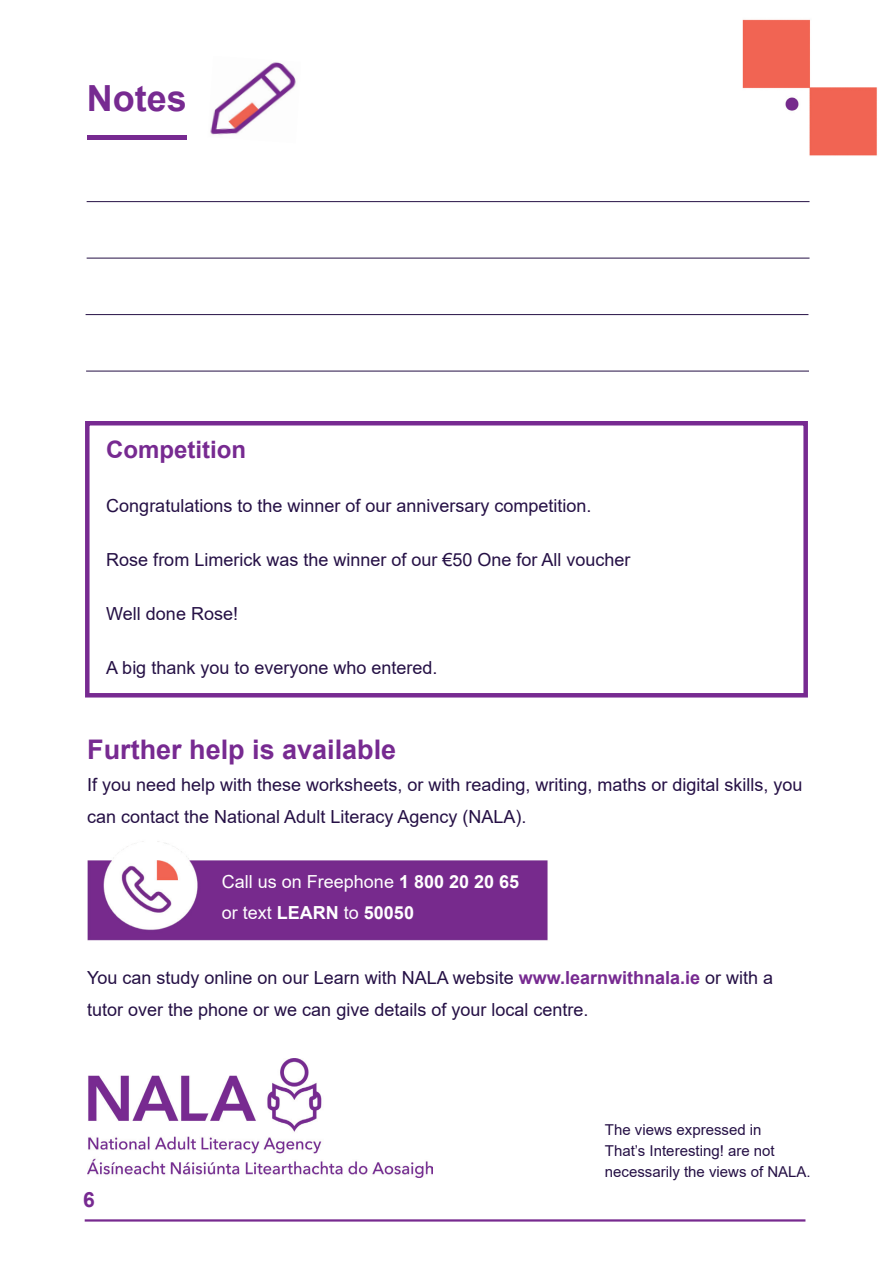
<style>
.page{position:relative;width:893px;height:1263px;background:#fff}
.page>*{position:absolute;margin:0;border:0;box-sizing:border-box;transform-origin:0 0}
.t1{font:700 36px "Arial";color:#772a91}
.t2{font:700 27px "Arial";color:#772a91}
.t3{font:700 24px "Arial";color:#772a91}
.t4{font:700 21px "Arial";color:#772a91}
.t5{font:18px/32.4px "Arial";color:#251045}
.t6{font:18px/31.5px "Arial";color:#fff}
.t7{font:15px/21px "Arial";color:#251045}
.s1{font-weight:700}
.s2{font-weight:700;color:#772a91}
</style>
<div class="page">
<hr style="left:85px;top:1219px;width:720px;height:2px;background:#772a8f">
<img style="left:742px;top:19px;width:135px;height:137px">
<img style="left:87px;top:841px;width:461px;height:100px">
<hr style="left:87px;top:201px;width:722px;height:1px;background:#251045">
<hr style="left:87px;top:258px;width:722px;height:1px;background:#251045">
<hr style="left:86px;top:314px;width:722px;height:1px;background:#251045">
<hr style="left:86px;top:371px;width:723px;height:1px;background:#251045">
<img style="left:87px;top:1058px;width:345px;height:120px">
<img style="left:210px;top:62px;width:86px;height:73px">
<div style="left:87px;top:135px;width:100px;height:5px;background:#772a91"></div>
<div style="left:85px;top:421px;width:723px;height:276px;border:4px solid #772a91"></div>
<h1 class="t1" style="left:87px;top:73px;width:102px">Notes</h1>
<h3 class="t3" style="left:106px;top:432px;width:141px">Competition</h3>
<p class="t5" style="left:106px;top:489px;width:487px">Congratulations to the winner of our anniversary competition.</p>
<p class="t5" style="left:106px;top:543px;width:526px">Rose from Limerick was the winner of our €50 One for All voucher</p>
<p class="t5" style="left:106px;top:597px;width:133px">Well done Rose!</p>
<p class="t5" style="left:106px;top:651px;width:333px">A big thank you to everyone who entered.</p>
<h2 class="t2" style="left:87px;top:731px;width:311px">Further help is available</h2>
<p class="t5" style="left:87px;top:768px;width:717px">If you need help with these worksheets, or with reading, writing, maths or digital skills, you can contact the National Adult Literacy Agency (NALA).</p>
<p class="t6" style="left:222px;top:866px;width:299px">Call us on Freephone <span class="s1">1 800 20 20 65 </span>or text <span class="s1">LEARN</span> to <span class="s1">50050</span></p>
<p class="t5" style="left:87px;top:962px;width:688px;line-height:31.5px">You can study online on our Learn with NALA website <span class="s2">www.learnwithnala.ie</span> or with a tutor over the phone or we can give details of your local centre.</p>
<p class="t4" style="left:83px;top:1184px;width:13px">6</p>
<p class="t7" style="left:605px;top:1119px;width:207px">The views expressed in<br>That’s Interesting! are not necessarily the views of NALA.</p>
</div>
